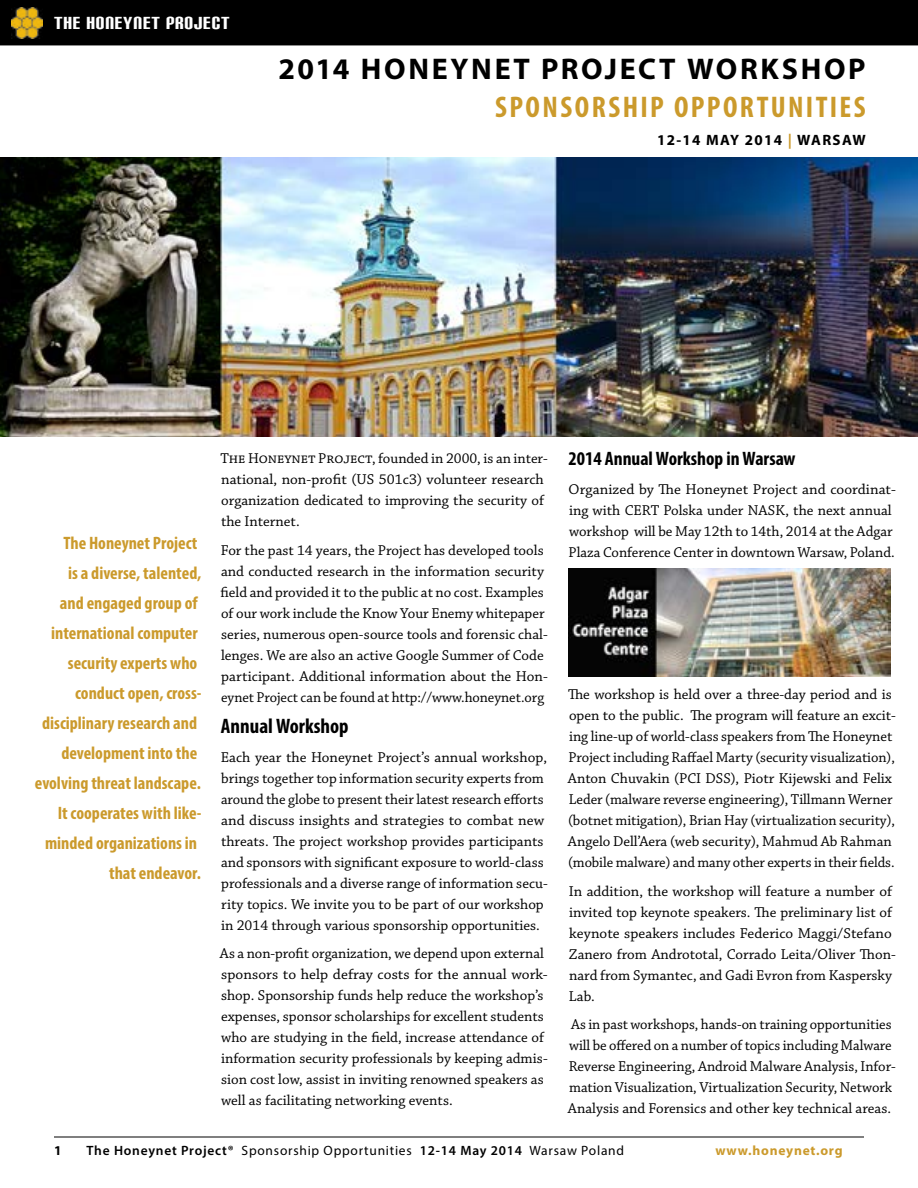
<style>
.page{position:relative;width:918px;height:1188px;background:#fff}
.page>*{position:absolute;margin:0;border:0;box-sizing:border-box;transform-origin:0 0}
.t1{font:700 30px "Myriad Pro";letter-spacing:.09em;color:#000}
.t2{font:700 condensed 30px "Myriad Pro";letter-spacing:.08em;color:#cb9a2c}
.t3{font:21px "Carbon Block";letter-spacing:.04em;color:#fff}
.t4{font:700 condensed 21px "Myriad Pro";color:#000}
.t5{font:700 condensed 19.5px "Myriad Pro";color:#000}
.t6{font:700 condensed 18px/30px "Myriad Pro";color:#cb9a2c;text-align:right}
.t7{font:15px/21px "Chaparral Pro";color:#000}
.t8{font:15px/21px "Chaparral Pro";letter-spacing:.03em;color:#000}
.t9{font:700 15px "Myriad Pro";letter-spacing:.09em;color:#000}
.t10{font:13.5px "Myriad Pro";letter-spacing:.055em;color:#000}
.t11{font:700 13.5px "Myriad Pro";letter-spacing:.055em;color:#cb9a2c}
.t12{font:700 13.5px "Myriad Pro";color:#000}
.s1{color:#cb9a2c}
.s2{font-weight:600}
</style>
<div class="page">
<hr style="left:54px;top:1137px;width:810px;height:1px;background:#000">
<div style="left:1px;top:1px;width:916px;height:44px;background:#000"></div>
<img style="left:11px;top:8px;width:32px;height:30px">
<div style="left:0;top:0;width:918px;height:45px;border:2px solid #000"></div>
<img style="left:0;top:157px;width:918px;height:280px">
<img style="left:568px;top:568px;width:323px;height:108px">
<h2 class="t3" style="left:54px;top:13px;width:177px">THE HONEYNET PROJECT</h2>
<h1 class="t1" style="left:278px;top:49px;width:589px">2014 HONEYNET PROJECT WORKSHOP</h1>
<h1 class="t2" style="left:495px;top:88px;width:372px">SPONSORSHIP OPPORTUNITIES</h1>
<p class="t9" style="left:657px;top:130px;width:210px">12-14 MAY 2014 <span class="s1">|</span> WARSAW</p>
<p class="t6" style="left:35px;top:528px;width:168px">The Honeynet Project<br>is a diverse, talented,<br>and engaged group of international computer security experts who conduct open, cross&shy;disciplinary research and development into the evolving threat landscape.<br>It cooperates with like&shy;minded organizations in that endeavor.</p>
<p class="t7" style="left:221px;top:449px;width:329px">The Honeynet Project, founded in 2000, is an inter&shy;national, non-profit (US 501c3) volunteer research organization dedicated to improving the security of the Internet.</p>
<p class="t7" style="left:221px;top:540px;width:329px">For the past 14 years, the Project has developed tools and conducted research in the information security field and provided it to the public at no cost. Examples of our work include the Know Your Enemy whitepaper series, numerous open-source tools and forensic chal&shy;lenges. We are also an active Google Summer of Code participant. Additional information about the Hon&shy;eynet Project can be found at http://www.honeynet.org</p>
<h2 class="t4" style="left:221px;top:713px;width:129px">Annual Workshop</h2>
<p class="t7" style="left:221px;top:747px;width:329px">Each year the Honeynet Project’s annual workshop, brings together top information security experts from around the globe to present their latest research efforts and discuss insights and strategies to combat new threats. The project workshop provides participants and sponsors with significant exposure to world-class professionals and a diverse range of information secu&shy;rity topics. We invite you to be part of our workshop in 2014 through various sponsorship opportunities.</p>
<p class="t8" style="left:220px;top:944px;width:329px">As a non-profit organization, we depend upon external sponsors to help defray costs for the annual work&shy;shop. Sponsorship funds help reduce the workshop’s expenses, sponsor scholarships for excellent students who are studying in the field, increase attendance of information security professionals by keeping admis&shy;sion cost low, assist in inviting renowned speakers as well as facilitating networking events.</p>
<h3 class="t5" style="left:568px;top:447px;width:229px">2014 Annual Workshop in Warsaw</h3>
<p class="t7" style="left:569px;top:479px;width:329px">Organized by The Honeynet Project and coordinat&shy;ing with CERT Polska under NASK, the next annual workshop will be May 12th to 14th, 2014 at the Adgar Plaza Conference Center in downtown Warsaw, Poland.</p>
<p class="t7" style="left:568px;top:685px;width:329px">The workshop is held over a three-day period and is open to the public. The program will feature an excit&shy;ing line-up of world-class speakers from The Honeynet Project including Raffael Marty (security visualization), Anton Chuvakin (PCI DSS), Piotr Kijewski and Felix Leder (malware reverse engineering), Tillmann Werner (botnet mitigation), Brian Hay (virtualization security), Angelo Dell’Aera (web security), Mahmud Ab Rahman (mobile malware) and many other experts in their fields.</p>
<p class="t7" style="left:569px;top:881px;width:329px">In addition, the workshop will feature a number of invited top keynote speakers. The preliminary list of keynote speakers includes Federico Maggi/Stefano Zanero from Andrototal, Corrado Leita/Oliver Thon&shy;nard from Symantec, and Gadi Evron from Kaspersky Lab.</p>
<p class="t7" style="left:568px;top:1015px;width:329px">As in past workshops, hands-on training opportunities will be offered on a number of topics including Malware Reverse Engineering, Android Malware Analysis, Infor&shy;mation Visualization, Virtualization Security, Network Analysis and Forensics and other key technical areas.</p>
<p class="t12" style="left:54px;top:1142px;width:9px">1</p>
<p class="t10" style="left:87px;top:1143px;width:539px"><span class="s2">The Honeynet Project®</span> Sponsorship Opportunities <span class="s2">12-14 May 2014</span> Warsaw Poland</p>
<p class="t11" style="left:715px;top:1142px;width:129px">www.honeynet.org</p>
</div>
